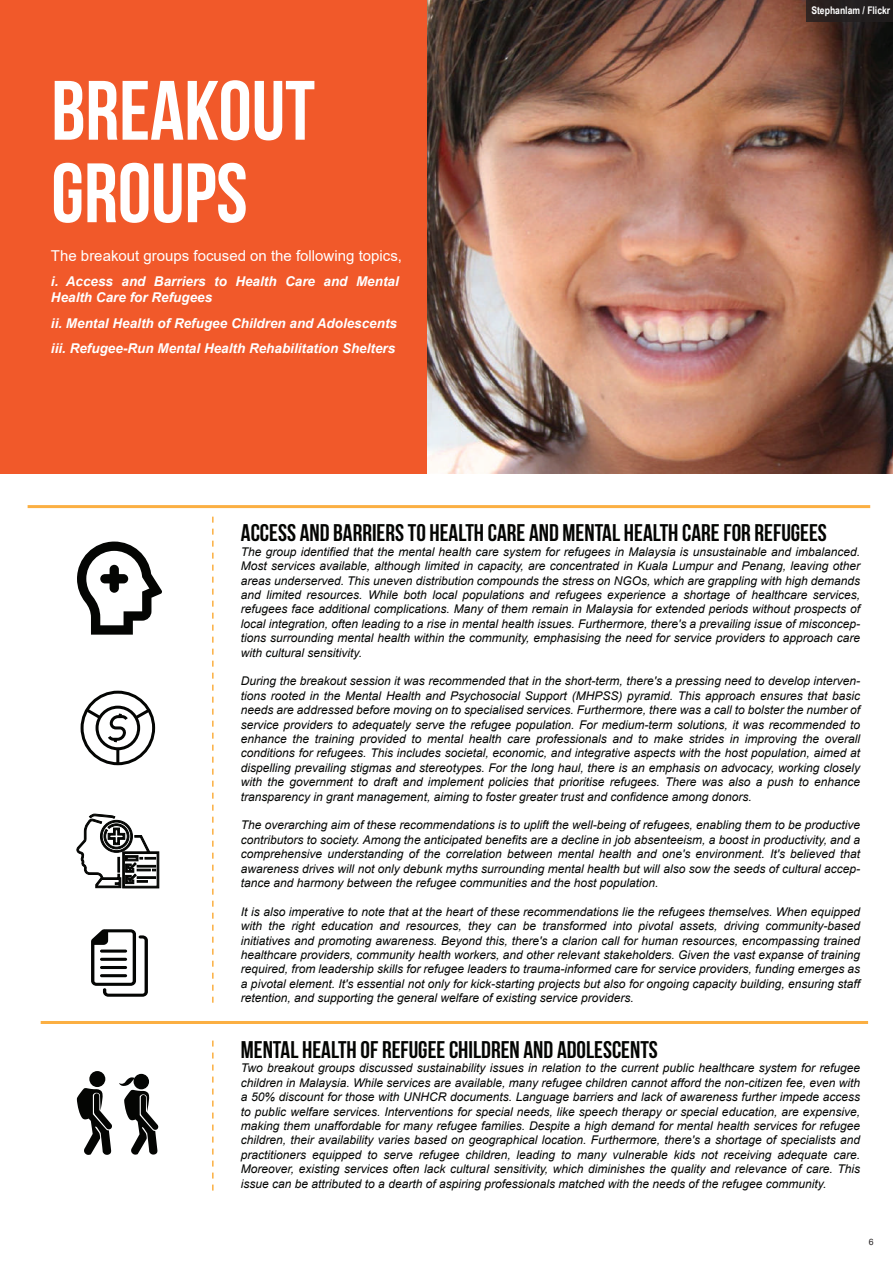
<style>
.page{position:relative;width:893px;height:1263px;background:#fff}
.page>*{position:absolute;margin:0;border:0;box-sizing:border-box;transform-origin:0 0}
.t1{font:700 84px/82.5px "Bebas Neue";color:#fff}
.t2{font:700 24px "Bebas Neue";color:#040503}
.t3{font:15px "Arial";color:#fff}
.t4{font:italic 700 13.5px/16.2px "Arial";color:#fff}
.t5{font:italic 12px/14.4px "Arial";color:#040503;text-align:justify}
.t6{font:700 10.5px "Arial Narrow";color:#fff}
.t7{font:8.7px "Arial";color:#231f20}
</style>
<div class="page">
<img style="left:426px;top:0;width:467px;height:474px">
<div style="left:0;top:0;width:426px;height:474px;background:#f1592a"></div>
<div style="left:806px;top:0;width:87px;height:22px;background:#231f20"></div>
<svg style="left:212px;top:517px;width:2px;height:486px"></svg>
<hr style="left:28px;top:505px;width:842px;height:3px;background:#fbaf42">
<hr style="left:41px;top:1021px;width:827px;height:3px;background:#fbaf42">
<svg style="left:77px;top:1088px;width:35px;height:67px"></svg>
<div style="left:89px;top:1071px;width:16px;height:16px;background:#040503;border-radius:50%"></div>
<div style="left:134px;top:1074px;width:15px;height:15px;background:#040503;border-radius:50%"></div>
<svg style="left:119px;top:1077px;width:40px;height:78px"></svg>
<svg style="left:212px;top:1040px;width:2px;height:151px"></svg>
<svg style="left:77px;top:814px;width:82px;height:74px"></svg>
<div style="left:96px;top:706px;width:44px;height:44px;border:3px solid #040503;border-radius:50%"></div>
<hr style="left:116px;top:749px;width:3px;height:15px;background:#040503">
<svg style="left:77px;top:541px;width:85px;height:204px"></svg>
<svg style="left:91px;top:929px;width:57px;height:68px"></svg>
<h1 class="t1" style="left:51px;top:68px;width:265px">BREAKOUT<br>GROUPS</h1>
<p class="t3" style="left:51px;top:245px;width:353px">The breakout groups focused on the following topics,</p>
<p class="t4" style="left:51px;top:274px;width:349px">i. Access and Barriers to Health Care and Mental<br>Health Care for Refugees</p>
<p class="t4" style="left:51px;top:311px;width:348px;line-height:25.5px">ii. Mental Health of Refugee Children and Adolescents iii. Refugee-Run Mental Health Rehabilitation Shelters</p>
<p class="t6" style="left:811px;top:3px;width:80px">Stephanlam / Flickr</p>
<h2 class="t2" style="left:241px;top:520px;width:587px">ACCESS AND BARRIERS TO HEALTH CARE AND MENTAL HEALTH CARE FOR REFUGEES</h2>
<p class="t5" style="left:241px;top:544px;width:621px">The group identified that the mental health care system for refugees in Malaysia is unsustainable and imbalanced.<br>Most services available, although limited in capacity, are concentrated in Kuala Lumpur and Penang, leaving other areas underserved. This uneven distribution compounds the stress on NGOs, which are grappling with high demands and limited resources. While both local populations and refugees experience a shortage of healthcare services, refugees face additional complications. Many of them remain in Malaysia for extended periods without prospects of local integration, often leading to a rise in mental health issues. Furthermore, there's a prevailing issue of misconcep&shy;tions surrounding mental health within the community, emphasising the need for service providers to approach care with cultural sensitivity.</p>
<p class="t5" style="left:241px;top:674px;width:621px">During the breakout session it was recommended that in the short-term, there's a pressing need to develop interven&shy;tions rooted in the Mental Health and Psychosocial Support (MHPSS) pyramid. This approach ensures that basic needs are addressed before moving on to specialised services. Furthermore, there was a call to bolster the number of service providers to adequately serve the refugee population. For medium-term solutions, it was recommended to enhance the training provided to mental health care professionals and to make strides in improving the overall conditions for refugees. This includes societal, economic, and integrative aspects with the host population, aimed at dispelling prevailing stigmas and stereotypes. For the long haul, there is an emphasis on advocacy, working closely with the government to draft and implement policies that prioritise refugees. There was also a push to enhance transparency in grant management, aiming to foster greater trust and confidence among donors.</p>
<p class="t5" style="left:241px;top:818px;width:621px">The overarching aim of these recommendations is to uplift the well-being of refugees, enabling them to be productive contributors to society. Among the anticipated benefits are a decline in job absenteeism, a boost in productivity, and a comprehensive understanding of the correlation between mental health and one's environment. It's believed that awareness drives will not only debunk myths surrounding mental health but will also sow the seeds of cultural accep&shy;tance and harmony between the refugee communities and the host population.</p>
<p class="t5" style="left:241px;top:904px;width:621px">It is also imperative to note that at the heart of these recommendations lie the refugees themselves. When equipped with the right education and resources, they can be transformed into pivotal assets, driving community-based initiatives and promoting awareness. Beyond this, there's a clarion call for human resources, encompassing trained healthcare providers, community health workers, and other relevant stakeholders. Given the vast expanse of training required, from leadership skills for refugee leaders to trauma-informed care for service providers, funding emerges as a pivotal element. It's essential not only for kick-starting projects but also for ongoing capacity building, ensuring staff retention, and supporting the general welfare of existing service providers.</p>
<h2 class="t2" style="left:241px;top:1036px;width:418px">MENTAL HEALTH OF REFUGEE CHILDREN AND ADOLESCENTS</h2>
<p class="t5" style="left:241px;top:1061px;width:621px">Two breakout groups discussed sustainability issues in relation to the current public healthcare system for refugee children in Malaysia. While services are available, many refugee children cannot afford the non-citizen fee, even with a 50% discount for those with UNHCR documents. Language barriers and lack of awareness further impede access to public welfare services. Interventions for special needs, like speech therapy or special education, are expensive, making them unaffordable for many refugee families. Despite a high demand for mental health services for refugee children, their availability varies based on geographical location. Furthermore, there's a shortage of specialists and practitioners equipped to serve refugee children, leading to many vulnerable kids not receiving adequate care.<br>Moreover, existing services often lack cultural sensitivity, which diminishes the quality and relevance of care. This issue can be attributed to a dearth of aspiring professionals matched with the needs of the refugee community.</p>
<p class="t7" style="left:869px;top:1235px;width:6px">6</p>
</div>
